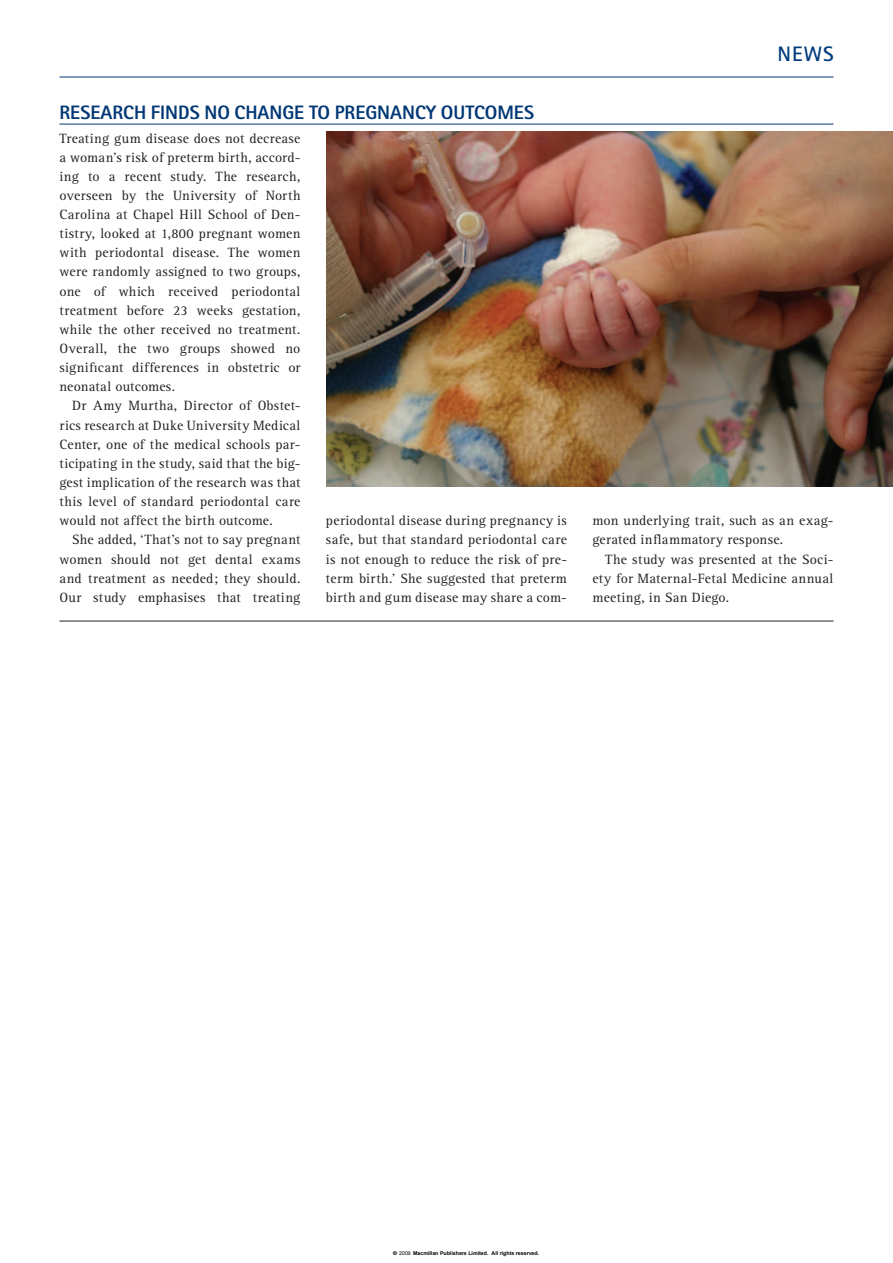
<style>
.page{position:relative;width:893px;height:1263px;background:#fff}
.page>*{position:absolute;margin:0;border:0;box-sizing:border-box;transform-origin:0 0}
.t1{font:700 21px "Rotis Sans Serif";color:#013d7d}
.t2{font:800 19.5px "Rotis Sans Serif";color:#013775}
.t3{font:13.95px/19.2px "Rotis Serif";letter-spacing:.02em;color:#231f20;text-align:justify}
.t4{font:700 5.25px "Arial";color:#000}
.s1{font-family:"Helvetica"}
.s2{font-weight:400}
</style>
<div class="page">
<hr style="left:59px;top:77px;width:774px;height:1px;background:#013775">
<hr style="left:59px;top:124px;width:774px;height:1px;background:#013775">
<hr style="left:59px;top:621px;width:774px;height:1px;background:#231f20">
<img style="left:326px;top:132px;width:567px;height:355px">
<h2 class="t2" style="left:59px;top:106px;width:476px">RESEARCH FINDS NO CHANGE TO PREGNANCY OUTCOMES</h2>
<h1 class="t1" style="left:777px;top:47px;width:58px">NEWS</h1>
<p class="t3" style="left:59px;top:130px;width:243px">Treating gum disease does not decrease a woman’s risk of preterm birth, accord&shy;ing to a recent study. The research, overseen by the University of North Carolina at Chapel Hill School of Den&shy;tistry, looked at 1,800 pregnant women with periodontal disease. The women were randomly assigned to two groups, one of which received periodontal treatment before 23 weeks gestation, while the other received no treatment.<br>Overall, the two groups showed no significant differences in obstetric or neonatal outcomes.</p>
<p class="t3" style="left:59px;top:397px;width:242px;text-indent:13px">Dr Amy Murtha, Director of Obstet&shy;rics research at Duke University Medical Center, one of the medical schools par&shy;ticipating in the study, said that the big&shy;gest implication of the research was that this level of standard periodontal care would not affect the birth outcome.</p>
<p class="t3" style="left:59px;top:531px;width:243px;text-indent:13px">She added, ‘That’s not to say pregnant women should not get dental exams and treatment as needed; they should.<br>Our study emphasises that treating</p>
<p class="t3" style="left:326px;top:512px;width:242px">periodontal disease during pregnancy is safe, but that standard periodontal care is not enough to reduce the risk of pre&shy;term birth.’ She suggested that preterm birth and gum disease may share a com-</p>
<p class="t3" style="left:592px;top:512px;width:242px">mon underlying trait, such as an exag&shy;gerated inflammatory response.</p>
<p class="t3" style="left:592px;top:551px;width:242px;text-indent:13px">The study was presented at the Soci&shy;ety for Maternal-Fetal Medicine annual meeting, in San Diego.</p>
<p class="t4" style="left:393px;top:1250px;width:148px"><span class="s1">©</span> <span class="s2">2009</span> Macmillan Publishers Limited. All rights reserved.</p>
</div>
